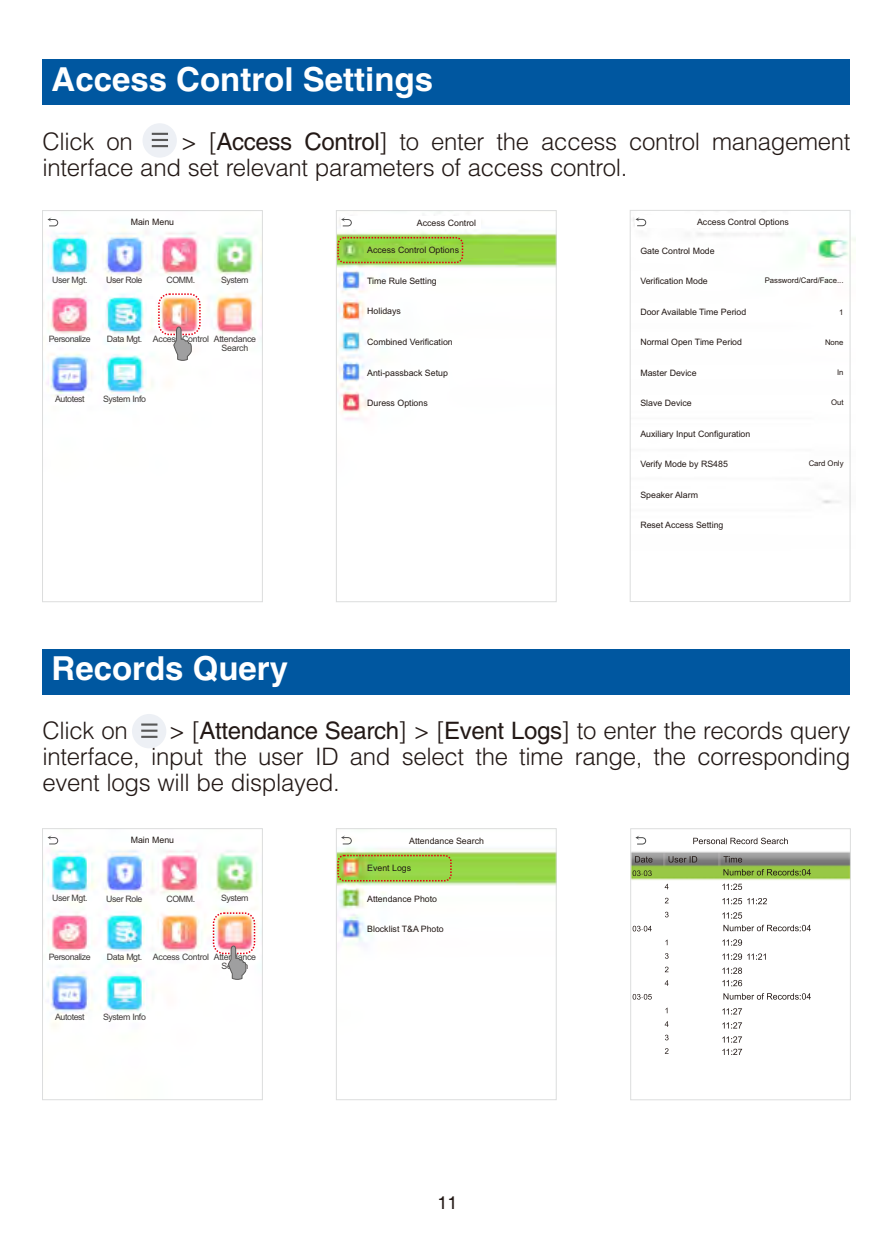
<style>
.page{position:relative;width:893px;height:1234px;background:#fff}
.page>*{position:absolute;margin:0;border:0;box-sizing:border-box;transform-origin:0 0}
.t1{font:700 33px "Helvetica";color:#fff}
.t2{font:300 24px/25.8px "Helvetica";letter-spacing:-.015em;color:#231916}
.t3{font:18px "Helvetica";color:#231916}
.t4{font:8.7px "Arial";color:#231916}
.t5{font:8.7px/8.7px "Arial";letter-spacing:-.045em;color:#3e3a39;text-align:center}
.t6{font:7.8px "Arial";color:#231916}
.s1{font-weight:400}
</style>
<div class="page">
<div style="left:143px;top:123px;width:34px;height:35px;background:#edf0f5;border:2px solid #edf0f5;border-radius:50%"></div>
<svg style="left:152px;top:133px;width:16px;height:14px"></svg>
<div style="left:43px;top:59px;width:807px;height:45px;background:#0057a0"></div>
<img style="left:46px;top:222px;width:215px;height:175px">
<div style="left:42px;top:210px;width:221px;height:391px;border:1px solid #dcdddd"></div>
<svg style="left:47px;top:217px;width:11px;height:9px"></svg>
<div style="left:158px;top:293px;width:43px;height:42px;border:2px dashed #e60013;border-radius:10px"></div>
<img style="left:338px;top:212px;width:216px;height:208px">
<div style="left:364px;top:245px;width:140px;height:13px;background:#98d548"></div>
<div style="left:341px;top:216px;width:140px;height:13px;background:#fff"></div>
<svg style="left:341px;top:217px;width:11px;height:9px"></svg>
<div style="left:337px;top:237px;width:126px;height:26px;border:2px dashed #e60013;border-radius:6px"></div>
<div style="left:336px;top:210px;width:220px;height:391px;border:1px solid #dcdddd"></div>
<img style="left:633px;top:210px;width:222px;height:391px">
<div style="left:636px;top:215px;width:159px;height:13px;background:#fff"></div>
<svg style="left:635px;top:217px;width:11px;height:9px"></svg>
<div style="left:630px;top:210px;width:220px;height:391px;border:1px solid #dcdddd"></div>
<div style="left:43px;top:649px;width:807px;height:45px;background:#0057a0"></div>
<div style="left:132px;top:713px;width:34px;height:35px;background:#edf0f5;border:2px solid #edf0f5;border-radius:50%"></div>
<svg style="left:141px;top:723px;width:16px;height:14px"></svg>
<img style="left:632px;top:840px;width:217px;height:215px">
<div style="left:630px;top:828px;width:221px;height:271px;border:1px solid #dcdddd"></div>
<svg style="left:635px;top:835px;width:11px;height:9px"></svg>
<svg style="left:633px;top:870px;width:19px;height:5px"></svg>
<svg style="left:633px;top:925px;width:19px;height:6px"></svg>
<svg style="left:633px;top:993px;width:19px;height:6px"></svg>
<svg style="left:665px;top:883px;width:4px;height:34px"></svg>
<svg style="left:665px;top:939px;width:4px;height:46px"></svg>
<svg style="left:665px;top:1007px;width:4px;height:46px"></svg>
<svg style="left:722px;top:883px;width:45px;height:35px"></svg>
<svg style="left:722px;top:939px;width:44px;height:47px"></svg>
<svg style="left:722px;top:1007px;width:20px;height:47px"></svg>
<svg style="left:693px;top:837px;width:95px;height:7px"></svg>
<svg style="left:635px;top:856px;width:17px;height:6px"></svg>
<svg style="left:668px;top:856px;width:29px;height:6px"></svg>
<svg style="left:723px;top:868px;width:88px;height:7px"></svg>
<svg style="left:723px;top:924px;width:88px;height:7px"></svg>
<svg style="left:723px;top:992px;width:88px;height:7px"></svg>
<svg style="left:723px;top:856px;width:19px;height:6px"></svg>
<img style="left:44px;top:840px;width:213px;height:187px">
<div style="left:42px;top:828px;width:221px;height:271px;border:1px solid #dcdddd"></div>
<svg style="left:47px;top:835px;width:11px;height:9px"></svg>
<div style="left:213px;top:912px;width:42px;height:41px;border:2px dashed #e60013;border-radius:10px"></div>
<img style="left:338px;top:844px;width:216px;height:99px">
<div style="left:336px;top:828px;width:220px;height:271px;border:1px solid #dcdddd"></div>
<svg style="left:341px;top:835px;width:11px;height:9px"></svg>
<div style="left:337px;top:854px;width:115px;height:27px;border:2px dashed #e60013;border-radius:6px"></div>
<svg style="left:174px;top:326px;width:17px;height:34px"></svg>
<svg style="left:228px;top:943px;width:18px;height:36px"></svg>
<h1 class="t1" style="left:52px;top:66px;width:383px">Access Control Settings</h1>
<h2 class="t2" style="left:43px;top:130px;width:92px">Click on</h2>
<h2 class="t2" style="left:42px;top:130px;width:809px;text-indent:139px">&gt; [<span class="s1">Access Control</span>] to enter the access control management interface and set relevant parameters of access control.</h2>
<p class="t4" style="left:131px;top:218px;width:45px">Main Menu</p>
<p class="t5" style="left:52px;top:276px;width:37px">User Mgt.</p>
<p class="t5" style="left:106px;top:277px;width:38px">User Role</p>
<p class="t5" style="left:166px;top:277px;width:30px">COMM.</p>
<p class="t5" style="left:221px;top:276px;width:29px">System</p>
<p class="t5" style="left:153px;top:335px;width:58px">Access Control</p>
<p class="t5" style="left:49px;top:335px;width:43px">Personalize</p>
<p class="t5" style="left:107px;top:335px;width:37px">Data Mgt.</p>
<p class="t5" style="left:214px;top:335px;width:44px">Attendance<br>Search</p>
<p class="t5" style="left:55px;top:395px;width:31px">Autotest</p>
<p class="t5" style="left:103px;top:395px;width:44px">System Info</p>
<p class="t4" style="left:417px;top:219px;width:61px">Access Control</p>
<p class="t4" style="left:367px;top:247px;width:93px">Access Control Options</p>
<p class="t4" style="left:367px;top:277px;width:71px">Time Rule Setting</p>
<p class="t4" style="left:367px;top:308px;width:35px">Holidays</p>
<p class="t4" style="left:367px;top:338px;width:87px">Combined Verification</p>
<p class="t4" style="left:367px;top:369px;width:82px">Anti-passback Setup</p>
<p class="t4" style="left:367px;top:399px;width:62px">Duress Options</p>
<h1 class="t1" style="left:52px;top:656px;width:238px">Records Query</h1>
<p class="t4" style="left:697px;top:218px;width:93px">Access Control Options</p>
<p class="t4" style="left:640px;top:247px;width:76px">Gate Control Mode</p>
<p class="t4" style="left:640px;top:278px;width:69px">Verification Mode</p>
<p class="t4" style="left:640px;top:308px;width:107px">Door Available Time Period</p>
<p class="t4" style="left:640px;top:339px;width:103px">Normal Open Time Period</p>
<p class="t4" style="left:640px;top:369px;width:58px">Master Device</p>
<p class="t4" style="left:640px;top:400px;width:53px">Slave Device</p>
<p class="t4" style="left:640px;top:430px;width:112px">Auxiliary Input Configuration</p>
<p class="t4" style="left:640px;top:461px;width:89px">Verify Mode by RS485</p>
<p class="t4" style="left:640px;top:491px;width:59px">Speaker Alarm</p>
<p class="t4" style="left:640px;top:522px;width:85px">Reset Access Setting</p>
<p class="t6" style="left:765px;top:277px;width:80px">Password/Card/Face...</p>
<p class="t6" style="left:839px;top:309px;width:6px">1</p>
<p class="t6" style="left:825px;top:339px;width:20px">None</p>
<p class="t6" style="left:837px;top:369px;width:8px">In</p>
<p class="t6" style="left:831px;top:399px;width:14px">Out</p>
<p class="t6" style="left:809px;top:460px;width:36px">Card Only</p>
<h2 class="t2" style="left:42px;top:720px;width:809px;text-align:justify;text-indent:127px">&gt; [<span class="s1">Attendance Search</span>] &gt; [<span class="s1">Event Logs</span>] to enter the records query interface, input the user ID and select the time range, the corresponding event logs will be displayed.</h2>
<h2 class="t2" style="left:43px;top:720px;width:87px">Click on</h2>
<p class="t4" style="left:131px;top:836px;width:45px">Main Menu</p>
<p class="t5" style="left:52px;top:893px;width:37px">User Mgt.</p>
<p class="t5" style="left:106px;top:894px;width:38px">User Role</p>
<p class="t5" style="left:166px;top:894px;width:30px">COMM.</p>
<p class="t5" style="left:221px;top:893px;width:29px">System</p>
<p class="t5" style="left:49px;top:953px;width:43px">Personalize</p>
<p class="t5" style="left:107px;top:953px;width:37px">Data Mgt.</p>
<p class="t5" style="left:214px;top:953px;width:44px">Attendance<br>Search</p>
<p class="t5" style="left:153px;top:953px;width:58px">Access Control</p>
<p class="t5" style="left:55px;top:1012px;width:31px">Autotest</p>
<p class="t5" style="left:103px;top:1013px;width:44px">System Info</p>
<p class="t4" style="left:409px;top:837px;width:76px">Attendance Search</p>
<p class="t4" style="left:367px;top:864px;width:46px">Event Logs</p>
<p class="t4" style="left:367px;top:895px;width:71px">Attendance Photo</p>
<p class="t4" style="left:367px;top:925px;width:78px">Blocklist T&amp;A Photo</p>
<h3 class="t3" style="left:437px;top:1195px;width:22px">11</h3>
</div>
